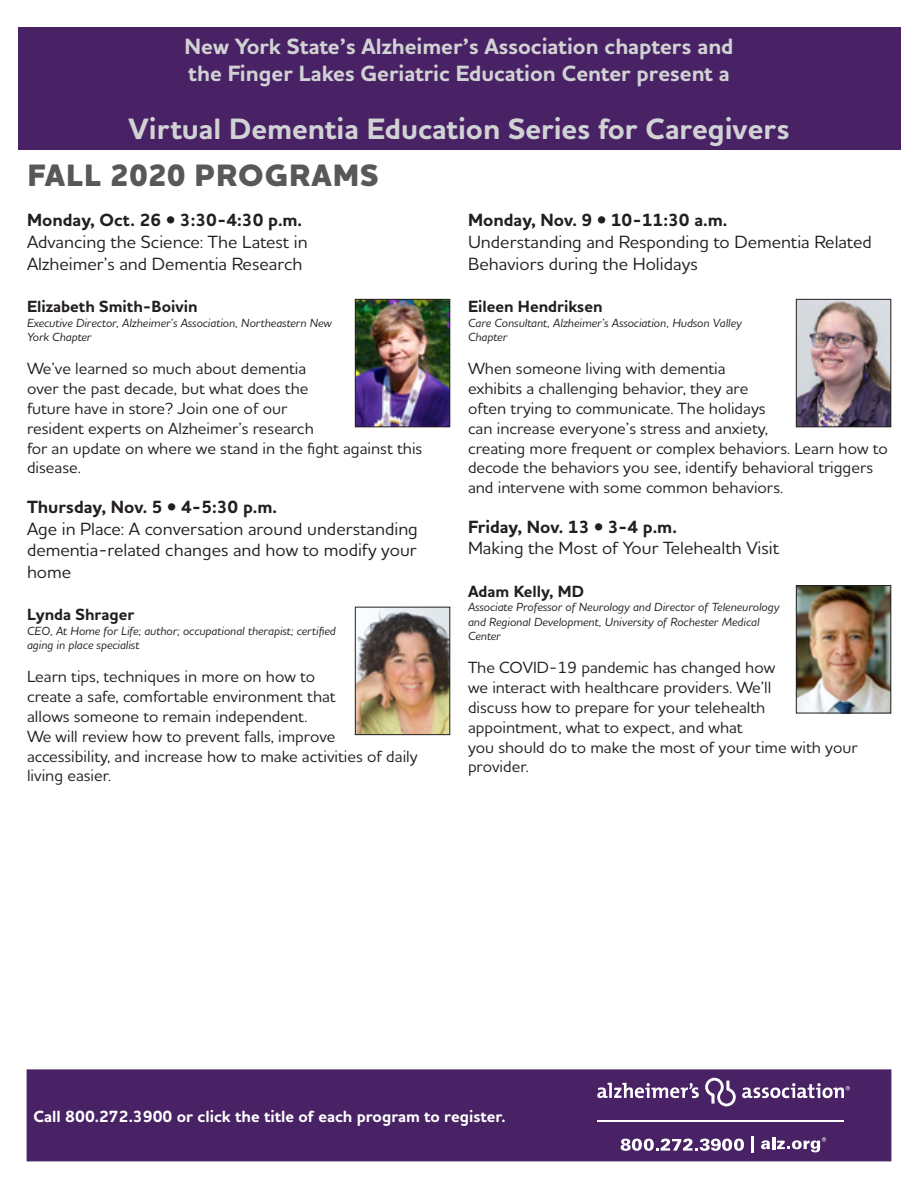
<style>
.page{position:relative;width:918px;height:1188px;background:#fff}
.page>*{position:absolute;margin:0;border:0;box-sizing:border-box;transform-origin:0 0}
.t1{font:800 31.5px "Houschka Alt Pro";letter-spacing:.03em;color:#57585a}
.t2{font:700 30px "Houschka Alt Pro";color:#d1d2d4}
.t3{font:700 22.5px "Houschka Alt Pro";color:#d1d2d4}
.t4{font:500 18px/21.6px "Houschka Alt Pro";color:#231f20;text-align:justify}
.t5{font:700 18px "Houschka Alt Pro";color:#231f20}
.t6{font:500 16.5px/19.8px "Houschka Alt Pro";color:#231f20}
.t7{font:700 16.5px "Houschka Alt Pro";color:#231f20}
.t8{font:700 16.5px "Houschka Alt Pro";color:#fff}
.t9{font:italic 500 12px/14.4px "Houschka Alt Pro";color:#231f20}
</style>
<div class="page">
<div style="left:18px;top:27px;width:882px;height:122px;background:#482264"></div>
<img style="left:357px;top:301px;width:91px;height:124px">
<div style="left:355px;top:299px;width:95px;height:128px;border:1px solid #231f20"></div>
<img style="left:798px;top:301px;width:91px;height:124px">
<div style="left:796px;top:299px;width:95px;height:128px;border:1px solid #231f20"></div>
<img style="left:798px;top:587px;width:91px;height:124px">
<div style="left:796px;top:585px;width:95px;height:128px;border:1px solid #231f20"></div>
<img style="left:357px;top:609px;width:91px;height:124px">
<div style="left:355px;top:607px;width:95px;height:128px;border:1px solid #231f20"></div>
<div style="left:27px;top:1070px;width:864px;height:91px;background:#482264"></div>
<svg style="left:705px;top:1078px;width:31px;height:28px"></svg>
<svg style="left:597px;top:1083px;width:102px;height:15px"></svg>
<svg style="left:742px;top:1083px;width:108px;height:15px"></svg>
<hr style="left:597px;top:1120px;width:247px;height:2px;background:#fff">
<svg style="left:621px;top:1139px;width:123px;height:12px"></svg>
<hr style="left:751px;top:1136px;width:3px;height:17px;background:#fff">
<svg style="left:761px;top:1137px;width:65px;height:15px"></svg>
<p class="t3" style="left:185px;top:32px;width:551px">New York State’s Alzheimer’s Association chapters and</p>
<p class="t3" style="left:188px;top:59px;width:543px">the Finger Lakes Geriatric Education Center present a</p>
<p class="t2" style="left:129px;top:109px;width:662px">Virtual Dementia Education Series for Caregivers</p>
<p class="t1" style="left:27px;top:155px;width:353px">FALL 2020 PROGRAMS</p>
<p class="t5" style="left:27px;top:209px;width:277px">Monday, Oct. 26 • 3:30-4:30 p.m.</p>
<p class="t4" style="left:27px;top:231px;width:282px">Advancing the Science: The Latest in</p>
<p class="t4" style="left:27px;top:252px;width:277px">Alzheimer’s and Dementia Research</p>
<p class="t7" style="left:27px;top:296px;width:172px">Elizabeth Smith-Boivin</p>
<p class="t9" style="left:27px;top:315px;width:306px">Executive Director, Alzheimer’s Association, Northeastern New<br>York Chapter</p>
<p class="t6" style="left:27px;top:358px;width:397px">We’ve learned so much about dementia<br>over the past decade, but what does the<br>future have in store? Join one of our<br>resident experts on Alzheimer’s research<br>for an update on where we stand in the fight against this disease.</p>
<p class="t5" style="left:27px;top:495px;width:252px">Thursday, Nov. 5 • 4-5:30 p.m.</p>
<p class="t4" style="left:27px;top:517px;width:392px">Age in Place: A conversation around understanding dementia-related changes and how to modify your home</p>
<p class="t7" style="left:27px;top:604px;width:109px">Lynda Shrager</p>
<p class="t9" style="left:27px;top:623px;width:310px">CEO, At Home for Life; author; occupational therapist; certified aging in place specialist</p>
<p class="t6" style="left:27px;top:666px;width:392px">Learn tips, techniques in more on how to<br>create a safe, comfortable environment that<br>allows someone to remain independent.<br>We will review how to prevent falls, improve accessibility, and increase how to make activities of daily living easier.</p>
<p class="t5" style="left:468px;top:209px;width:261px">Monday, Nov. 9 • 10-11:30 a.m.</p>
<p class="t4" style="left:468px;top:231px;width:405px">Understanding and Responding to Dementia Related<br>Behaviors during the Holidays</p>
<p class="t7" style="left:468px;top:296px;width:136px">Eileen Hendriksen</p>
<p class="t9" style="left:468px;top:315px;width:275px">Care Consultant, Alzheimer’s Association, Hudson Valley<br>Chapter</p>
<p class="t6" style="left:468px;top:358px;width:421px">When someone living with dementia<br>exhibits a challenging behavior, they are<br>often trying to communicate. The holidays<br>can increase everyone’s stress and anxiety,<br>creating more frequent or complex behaviors. Learn how to decode the behaviors you see, identify behavioral triggers and intervene with some common behaviors.</p>
<p class="t5" style="left:468px;top:515px;width:210px">Friday, Nov. 13 • 3-4 p.m.</p>
<p class="t4" style="left:468px;top:537px;width:313px">Making the Most of Your Telehealth Visit</p>
<p class="t7" style="left:468px;top:581px;width:117px">Adam Kelly, MD</p>
<p class="t9" style="left:468px;top:600px;width:313px">Associate Professor of Neurology and Director of Teleneurology and Regional Development, University of Rochester Medical<br>Center</p>
<p class="t6" style="left:468px;top:657px;width:391px">The COVID-19 pandemic has changed how<br>we interact with healthcare providers. We’ll<br>discuss how to prepare for your telehealth appointment, what to expect, and what<br>you should do to make the most of your time with your provider.</p>
<p class="t8" style="left:33px;top:1105px;width:474px">Call 800.272.3900 or click the title of each program to register.</p>
</div>
